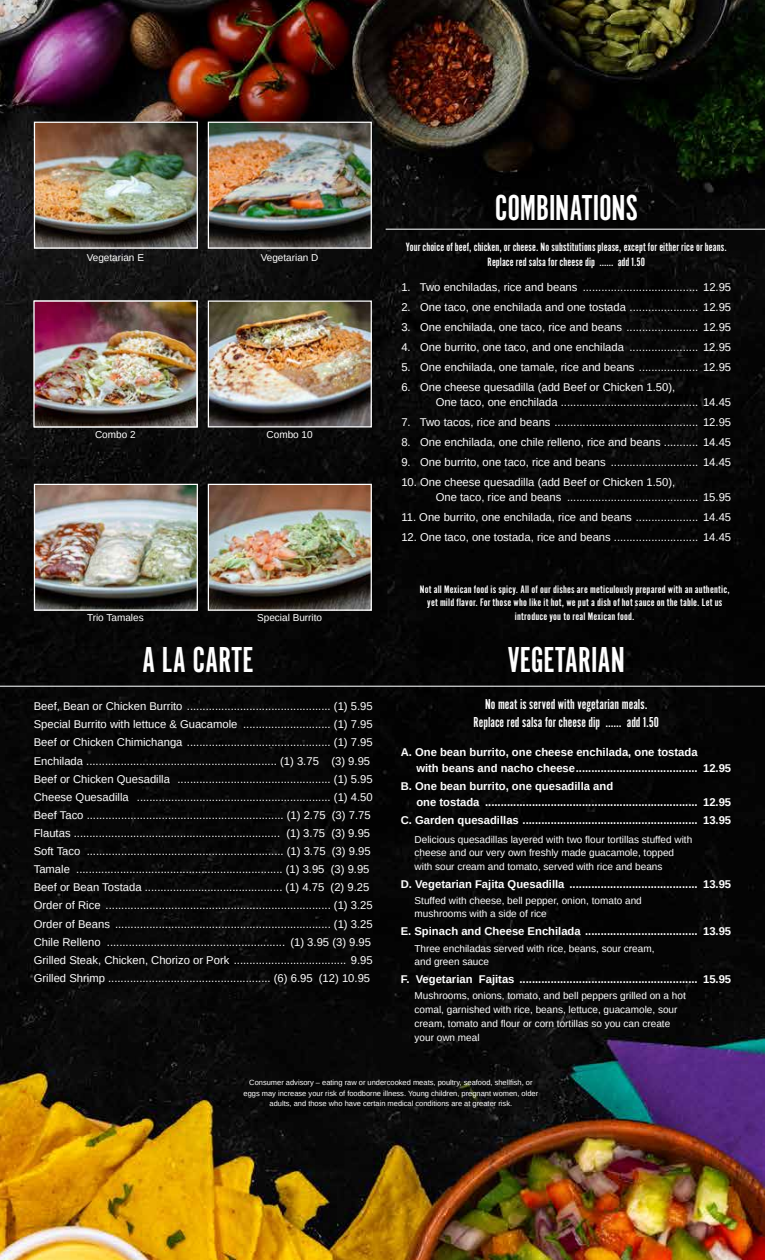
<style>
.page{position:relative;width:765px;height:1260px;background:#fff}
.page>*{position:absolute;margin:0;border:0;box-sizing:border-box;transform-origin:0 0}
.t1{font:37.5px "Alternate Got No 1 D";color:#fff}
.t2{font:15px/18px "Alternate Got No 1 D";color:#fff;text-align:center}
.t3{font:12.5px/15px "Alternate Got No 1 D";letter-spacing:.01em;color:#fff;text-align:center}
.t4{font:11.25px/18.1px "Arimo";color:#fff}
.t5{font:700 11.25px/15.8px "Arimo";color:#fff}
.t6{font:11.25px/13.5px "Alternate Got No 1 D";letter-spacing:.015em;color:#fff;text-align:center;scale:1.12 1}
.t7{font:10px/13.8px "Arimo";color:#fff}
.t8{font:7.5px/10.5px "Arimo";color:#fff;text-align:center}
</style>
<div class="page">
<img style="left:0;top:0;width:765px;height:1260px">
<hr style="left:386px;top:229px;width:379px;height:1px;background:#d1d3d4">
<hr style="left:0;top:686px;width:765px;height:1px;background:#d1d3d4">
<img style="left:36px;top:486px;width:160px;height:123px">
<div style="left:34px;top:484px;width:164px;height:127px;border:1px solid #fff"></div>
<img style="left:36px;top:124px;width:160px;height:123px">
<div style="left:34px;top:122px;width:164px;height:127px;border:1px solid #fff"></div>
<img style="left:210px;top:302px;width:160px;height:124px">
<div style="left:208px;top:300px;width:164px;height:128px;border:1px solid #fff"></div>
<img style="left:210px;top:486px;width:160px;height:123px">
<div style="left:208px;top:484px;width:164px;height:127px;border:1px solid #fff"></div>
<img style="left:210px;top:124px;width:160px;height:123px">
<div style="left:208px;top:122px;width:164px;height:127px;border:1px solid #fff"></div>
<img style="left:35px;top:302px;width:161px;height:124px">
<div style="left:33px;top:300px;width:165px;height:128px;border:1px solid #fff"></div>
<h1 class="t1" style="left:495px;top:189px;width:145px">COMBINATIONS</h1>
<p class="t7" style="left:87px;top:250px;width:59px">Vegetarian E</p>
<p class="t7" style="left:261px;top:250px;width:59px">Vegetarian D</p>
<p class="t3" style="left:406px;top:240px;width:322px">Your choice of beef, chicken, or cheese. No substitutions please, except for either rice or beans.<br>Replace red salsa for cheese dip ...... add 1.50</p>
<p class="t7" style="left:95px;top:428px;width:42px">Combo 2</p>
<p class="t7" style="left:267px;top:428px;width:48px">Combo 10</p>
<p class="t4" style="left:401px;top:279px;width:331px">1. Two enchiladas, rice and beans ..................................... 12.95</p>
<p class="t4" style="left:401px;top:299px;width:331px">2. One taco, one enchilada and one tostada ...................... 12.95</p>
<p class="t4" style="left:401px;top:319px;width:331px">3. One enchilada, one taco, rice and beans ....................... 12.95</p>
<p class="t4" style="left:401px;top:339px;width:331px">4. One burrito, one taco, and one enchilada ...................... 12.95</p>
<p class="t4" style="left:401px;top:359px;width:331px">5. One enchilada, one tamale, rice and beans ................... 12.95</p>
<p class="t4" style="left:436px;top:380px;width:297px;line-height:15px;text-indent:-34px">6. One cheese quesadilla (add Beef or Chicken 1.50),<br>One taco, one enchilada ............................................ 14.45</p>
<p class="t4" style="left:401px;top:414px;width:331px">7. Two tacos, rice and beans .............................................. 12.95</p>
<p class="t4" style="left:401px;top:434px;width:261px">8. One enchilada, one chile relleno, rice and beans</p>
<p class="t4" style="left:703px;top:434px;width:30px">14.45</p>
<p class="t4" style="left:401px;top:454px;width:331px">9. One burrito, one taco, rice and beans ............................ 14.45</p>
<p class="t4" style="left:436px;top:475px;width:297px;line-height:15px;text-indent:-34px">10. One cheese quesadilla (add Beef or Chicken 1.50),<br>One taco, rice and beans .......................................... 15.95</p>
<p class="t4" style="left:401px;top:509px;width:331px">11. One burrito, one enchilada, rice and beans .................... 14.45</p>
<p class="t4" style="left:401px;top:529px;width:331px">12. One taco, one tostada, rice and beans ........................... 14.45</p>
<p class="t7" style="left:87px;top:610px;width:58px">Trio Tamales</p>
<p class="t7" style="left:257px;top:610px;width:67px">Special Burrito</p>
<p class="t6" style="left:420px;top:582px;width:278px">Not all Mexican food is spicy. All of our dishes are meticulously prepared with an authentic, yet mild flavor. For those who like it hot, we put a dish of hot sauce on the table. Let us introduce you to real Mexican food.</p>
<h1 class="t1" style="left:142px;top:641px;width:113px">A LA CARTE</h1>
<h1 class="t1" style="left:508px;top:641px;width:119px">VEGETARIAN</h1>
<p class="t4" style="left:34px;top:697px;width:341px">Beef, Bean or Chicken Burrito .............................................. (1) 5.95<br>Special Burrito with lettuce &amp; Guacamole ............................ (1) 7.95<br>Beef or Chicken Chimichanga .............................................. (1) 7.95<br>Enchilada ............................................................. (1) 3.75 (3) 9.95<br>Beef or Chicken Quesadilla ................................................. (1) 5.95<br>Cheese Quesadilla .............................................................. (1) 4.50<br>Beef Taco ............................................................... (1) 2.75 (3) 7.75<br>Flautas .................................................................. (1) 3.75 (3) 9.95<br>Soft Taco ............................................................... (1) 3.75 (3) 9.95<br>Tamale .................................................................. (1) 3.95 (3) 9.95<br>Beef or Bean Tostada ............................................ (1) 4.75 (2) 9.25<br>Order of Rice ........................................................................ (1) 3.25<br>Order of Beans ..................................................................... (1) 3.25<br>Chile Relleno ......................................................... (1) 3.95 (3) 9.95<br>Grilled Steak, Chicken, Chorizo or Pork .................................... 9.95<br>Grilled Shrimp .................................................... (6) 6.95 (12) 10.95</p>
<h2 class="t2" style="left:474px;top:695px;width:187px">No meat is served with vegetarian meals.<br>Replace red salsa for cheese dip ...... add 1.50</h2>
<p class="t5" style="left:416px;top:745px;width:316px;text-indent:-16px">A. One bean burrito, one cheese enchilada, one tostada<br>with beans and nacho cheese....................................... 12.95</p>
<p class="t5" style="left:416px;top:779px;width:316px;text-indent:-16px">B. One bean burrito, one quesadilla and<br>one tostada .................................................................... 12.95</p>
<p class="t5" style="left:401px;top:813px;width:332px">C. Garden quesadillas ........................................................ 13.95</p>
<p class="t7" style="left:415px;top:832px;width:279px">Delicious quesadillas layered with two flour tortillas stuffed with cheese and our very own freshly made guacamole, topped with sour cream and tomato, served with rice and beans</p>
<p class="t5" style="left:401px;top:877px;width:332px">D. Vegetarian Fajita Quesadilla ......................................... 13.95</p>
<p class="t7" style="left:415px;top:894px;width:229px;line-height:13.2px">Stuffed with cheese, bell pepper, onion, tomato and mushrooms with a side of rice</p>
<p class="t5" style="left:401px;top:924px;width:332px">E. Spinach and Cheese Enchilada .................................... 13.95</p>
<p class="t7" style="left:414px;top:942px;width:242px;line-height:13.2px">Three enchiladas served with rice, beans, sour cream, and green sauce</p>
<p class="t5" style="left:401px;top:972px;width:332px">F. Vegetarian Fajitas ......................................................... 15.95</p>
<p class="t7" style="left:415px;top:989px;width:273px">Mushrooms, onions, tomato, and bell peppers grilled on a hot comal, garnished with rice, beans, lettuce, guacamole, sour cream, tomato and flour or corn tortillas so you can create your own meal</p>
<p class="t8" style="left:244px;top:1078px;width:296px">Consumer advisory – eating raw or undercooked meats, poultry, seafood, shellfish, or eggs may increase your risk of foodborne illness. Young children, pregnant women, older adults, and those who have certain medical conditions are at greater risk.</p>
</div>
